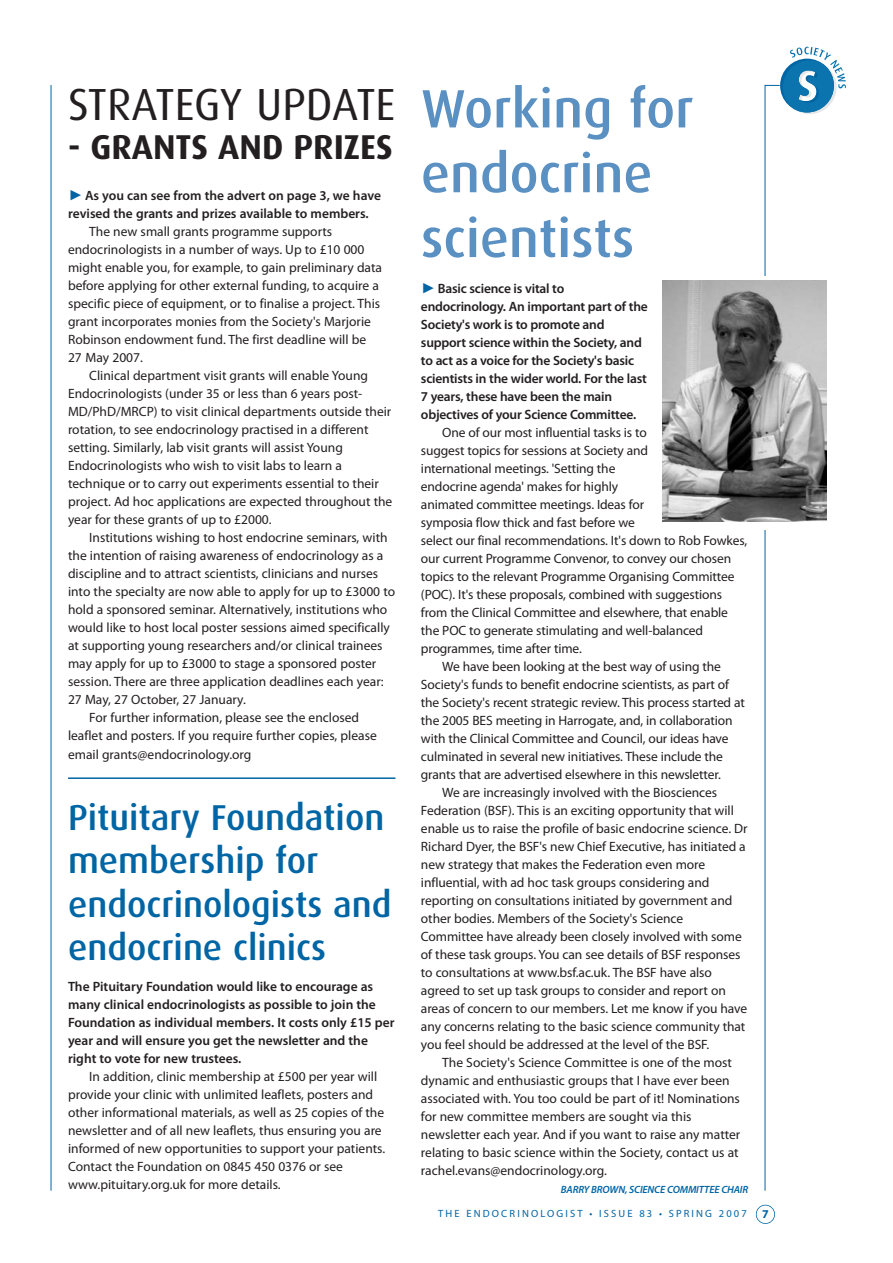
<style>
.page{position:relative;width:893px;height:1263px;background:#fff}
.page>*{position:absolute;margin:0;border:0;box-sizing:border-box;transform-origin:0 0}
.t1{font:500 54px/64.8px "Dax";color:#5a90c2}
.t2{font:45px "Dax";letter-spacing:-.005em;color:#231f20}
.t3{font:500 36px/43.5px "Dax";color:#0065a4}
.t4{font:700 34.5px "Dax";color:#231f20}
.t5{font:13.5px/18px "Myriad Pro";letter-spacing:-.005em;color:#231f20}
.t6{font:600 13.5px/18px "Myriad Pro";letter-spacing:-.01em;color:#231f20}
.t7{font:700 12px "Myriad Pro";color:#0065a4}
.t8{font:10.5px "Myriad Pro";letter-spacing:.205em;color:#0065a4}
.t9{font:italic 600 10.5px "Myriad Pro";letter-spacing:-.015em;color:#0065a4}
</style>
<div class="page">
<div style="left:756px;top:1205px;width:19px;height:19px;border:2px solid #0065a4;border-radius:50%"></div>
<svg style="left:764px;top:47px;width:82px;height:1144px"></svg>
<hr style="left:51px;top:85px;width:1px;height:1106px;background:#0065a4">
<div style="left:758px;top:276px;width:16px;height:254px;background:#fff"></div>
<img style="left:662px;top:281px;width:165px;height:241px">
<hr style="left:68px;top:777px;width:327px;height:2px;background:#0065a4">
<h2 class="t2" style="left:68px;top:85px;width:329px">STRATEGY UPDATE</h2>
<h3 class="t4" style="left:68px;top:132px;width:326px">- GRANTS AND PRIZES</h3>
<p class="t6" style="left:68px;top:188px;width:314px;text-indent:17px">As you can see from the advert on page 3, we have revised the grants and prizes available to members.</p>
<p class="t5" style="left:68px;top:224px;width:315px;text-indent:21px">The new small grants programme supports endocrinologists in a number of ways. Up to £10 000 might enable you, for example, to gain preliminary data before applying for other external funding, to acquire a specific piece of equipment, or to finalise a project. This grant incorporates monies from the Society's Marjorie Robinson endowment fund. The first deadline will be 27 May 2007.</p>
<p class="t5" style="left:68px;top:368px;width:326px;text-indent:21px">Clinical department visit grants will enable Young Endocrinologists (under 35 or less than 6 years post-MD/PhD/MRCP) to visit clinical departments outside their rotation, to see endocrinology practised in a different setting. Similarly, lab visit grants will assist Young Endocrinologists who wish to visit labs to learn a technique or to carry out experiments essential to their project. Ad hoc applications are expected throughout the year for these grants of up to £2000.</p>
<p class="t5" style="left:89px;top:530px;width:300px">Institutions wishing to host endocrine seminars, with</p>
<p class="t5" style="left:68px;top:548px;width:317px">the intention of raising awareness of endocrinology as a</p>
<p class="t5" style="left:68px;top:566px;width:312px">discipline and to attract scientists, clinicians and nurses</p>
<p class="t5" style="left:68px;top:584px;width:329px">into the specialty are now able to apply for up to £3000 to</p>
<p class="t5" style="left:68px;top:602px;width:321px">hold a sponsored seminar. Alternatively, institutions who</p>
<p class="t5" style="left:68px;top:620px;width:323px">would like to host local poster sessions aimed specifically</p>
<p class="t5" style="left:68px;top:638px;width:316px">at supporting young researchers and/or clinical trainees</p>
<p class="t5" style="left:68px;top:656px;width:310px">may apply for up to £3000 to stage a sponsored poster</p>
<p class="t5" style="left:68px;top:674px;width:317px">session. There are three application deadlines each year:</p>
<p class="t5" style="left:68px;top:692px;width:179px">27 May, 27 October, 27 January.</p>
<p class="t5" style="left:89px;top:710px;width:271px">For further information, please see the enclosed</p>
<p class="t5" style="left:68px;top:728px;width:310px">leaflet and posters. If you require further copies, please</p>
<p class="t5" style="left:68px;top:746px;width:185px">email grants@endocrinology.org</p>
<h3 class="t3" style="left:68px;top:798px;width:325px">Pituitary Foundation membership for endocrinologists and endocrine clinics</h3>
<p class="t6" style="left:68px;top:978px;width:328px">The Pituitary Foundation would like to encourage as many clinical endocrinologists as possible to join the Foundation as individual members. It costs only £15 per year and will ensure you get the newsletter and the right to vote for new trustees.</p>
<p class="t5" style="left:68px;top:1068px;width:319px;text-indent:21px">In addition, clinic membership at £500 per year will provide your clinic with unlimited leaflets, posters and other informational materials, as well as 25 copies of the newsletter and of all new leaflets, thus ensuring you are informed of new opportunities to support your patients.<br>Contact the Foundation on 0845 450 0376 or see www.pituitary.org.uk for more details.</p>
<h1 class="t1" style="left:421px;top:80px;width:274px">Working for endocrine scientists</h1>
<p class="t6" style="left:421px;top:280px;width:228px;text-indent:17px">Basic science is vital to endocrinology. An important part of the Society's work is to promote and support science within the Society, and to act as a voice for the Society's basic scientists in the wider world. For the last 7 years, these have been the main objectives of your Science Committee.</p>
<p class="t5" style="left:442px;top:424px;width:206px">One of our most influential tasks is to</p>
<p class="t5" style="left:421px;top:442px;width:229px">suggest topics for sessions at Society and</p>
<p class="t5" style="left:421px;top:460px;width:196px">international meetings. 'Setting the</p>
<p class="t5" style="left:421px;top:478px;width:199px">endocrine agenda' makes for highly</p>
<p class="t5" style="left:421px;top:496px;width:225px">animated committee meetings. Ideas for</p>
<p class="t5" style="left:421px;top:514px;width:215px">symposia flow thick and fast before we</p>
<p class="t5" style="left:421px;top:532px;width:328px">select our final recommendations. It's down to Rob Fowkes,</p>
<p class="t5" style="left:421px;top:550px;width:312px">our current Programme Convenor, to convey our chosen</p>
<p class="t5" style="left:421px;top:568px;width:315px">topics to the relevant Programme Organising Committee</p>
<p class="t5" style="left:421px;top:586px;width:303px">(POC). It's these proposals, combined with suggestions</p>
<p class="t5" style="left:421px;top:604px;width:309px">from the Clinical Committee and elsewhere, that enable</p>
<p class="t5" style="left:421px;top:622px;width:284px">the POC to generate stimulating and well-balanced</p>
<p class="t5" style="left:421px;top:640px;width:162px">programmes, time after time.</p>
<p class="t5" style="left:442px;top:658px;width:280px">We have been looking at the best way of using the</p>
<p class="t5" style="left:421px;top:676px;width:310px">Society's funds to benefit endocrine scientists, as part of</p>
<p class="t5" style="left:421px;top:694px;width:325px">the Society's recent strategic review. This process started at</p>
<p class="t5" style="left:421px;top:712px;width:313px">the 2005 BES meeting in Harrogate, and, in collaboration</p>
<p class="t5" style="left:421px;top:730px;width:309px">with the Clinical Committee and Council, our ideas have</p>
<p class="t5" style="left:421px;top:748px;width:303px">culminated in several new initiatives. These include the</p>
<p class="t5" style="left:421px;top:766px;width:301px">grants that are advertised elsewhere in this newsletter.</p>
<p class="t5" style="left:442px;top:784px;width:276px">We are increasingly involved with the Biosciences</p>
<p class="t5" style="left:421px;top:802px;width:314px">Federation (BSF). This is an exciting opportunity that will</p>
<p class="t5" style="left:421px;top:820px;width:328px">enable us to raise the profile of basic endocrine science. Dr</p>
<p class="t5" style="left:421px;top:838px;width:326px">Richard Dyer, the BSF's new Chief Executive, has initiated a</p>
<p class="t5" style="left:421px;top:856px;width:286px">new strategy that makes the Federation even more</p>
<p class="t5" style="left:421px;top:874px;width:290px">influential, with ad hoc task groups considering and</p>
<p class="t5" style="left:421px;top:892px;width:313px">reporting on consultations initiated by government and</p>
<p class="t5" style="left:421px;top:910px;width:264px">other bodies. Members of the Society's Science</p>
<p class="t5" style="left:421px;top:928px;width:322px">Committee have already been closely involved with some</p>
<p class="t5" style="left:421px;top:946px;width:321px">of these task groups. You can see details of BSF responses</p>
<p class="t5" style="left:421px;top:964px;width:292px">to consultations at www.bsf.ac.uk. The BSF have also</p>
<p class="t5" style="left:421px;top:982px;width:306px">agreed to set up task groups to consider and report on</p>
<p class="t5" style="left:421px;top:1000px;width:328px">areas of concern to our members. Let me know if you have</p>
<p class="t5" style="left:421px;top:1018px;width:326px">any concerns relating to the basic science community that</p>
<p class="t5" style="left:421px;top:1036px;width:290px">you feel should be addressed at the level of the BSF.</p>
<p class="t5" style="left:442px;top:1054px;width:291px">The Society's Science Committee is one of the most</p>
<p class="t5" style="left:421px;top:1072px;width:310px">dynamic and enthusiastic groups that I have ever been</p>
<p class="t5" style="left:421px;top:1090px;width:320px">associated with. You too could be part of it! Nominations</p>
<p class="t5" style="left:421px;top:1108px;width:272px">for new committee members are sought via this</p>
<p class="t5" style="left:421px;top:1126px;width:321px">newsletter each year. And if you want to raise any matter</p>
<p class="t5" style="left:421px;top:1144px;width:319px">relating to basic science within the Society, contact us at</p>
<p class="t5" style="left:421px;top:1162px;width:187px">rachel.evans@endocrinology.org.</p>
<p class="t9" style="left:561px;top:1185px;width:189px">BARRY BROWN, SCIENCE COMMITTEE CHAIR</p>
<p class="t8" style="left:438px;top:1209px;width:310px">THE ENDOCRINOLOGIST • ISSUE 83 • SPRING 2007</p>
<p class="t7" style="left:762px;top:1210px;width:8px">7</p>
</div>
